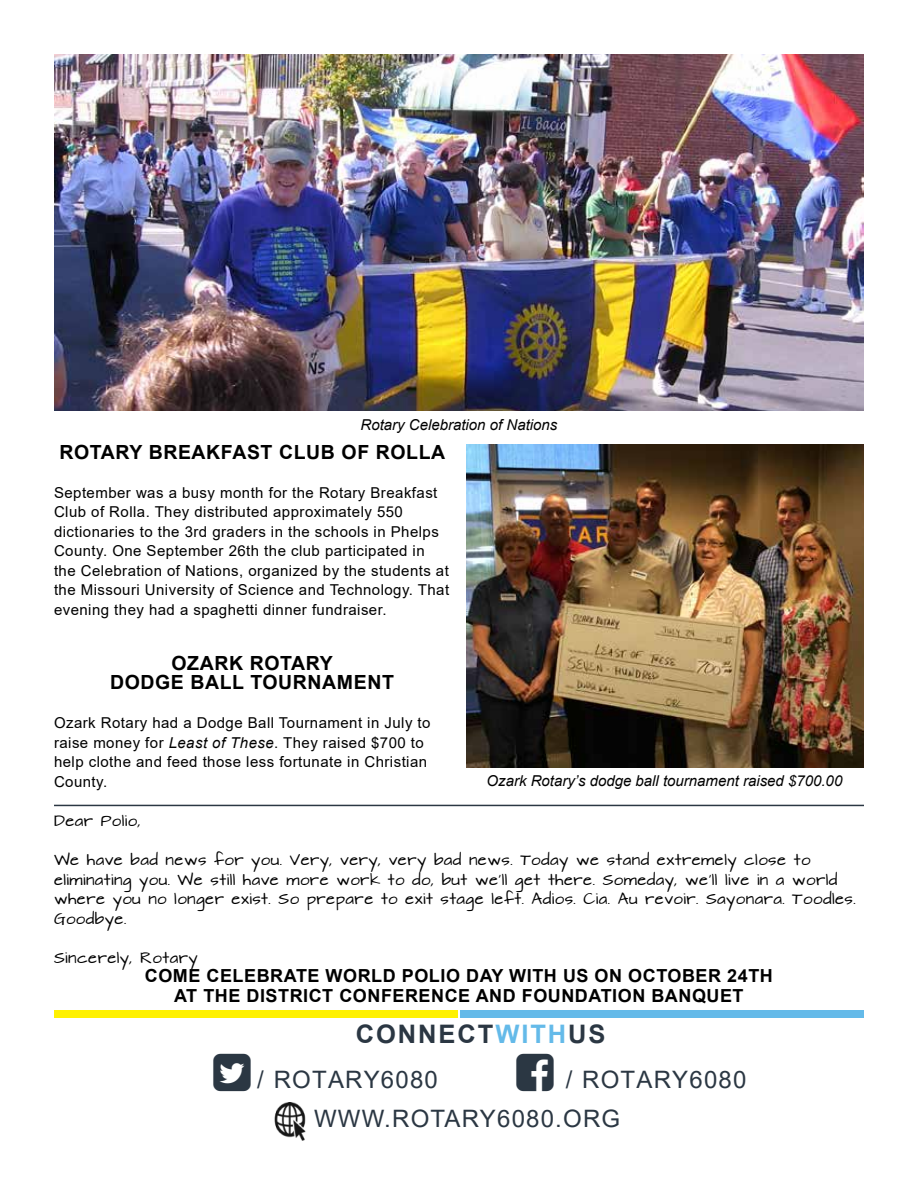
<style>
.page{position:relative;width:918px;height:1188px;background:#fff}
.page>*{position:absolute;margin:0;border:0;box-sizing:border-box;transform-origin:0 0}
.t1{font:700 25.5px "Arial";letter-spacing:.075em;color:#2b3743}
.t2{font:24px/39.3px "Arial";letter-spacing:.05em;color:#2b3743}
.t3{font:700 19.5px/19.5px "Arial";letter-spacing:.03em;color:#000;text-align:center}
.t4{font:700 18px/19.5px "Arial";letter-spacing:.03em;color:#000;text-align:center}
.t5{font:15px/19.5px "Arial";letter-spacing:.03em;color:#000}
.t6{font:italic 15px "Arial";color:#000}
.t7{font:13.5px/19.5px "Architects Daughter";letter-spacing:.03em;color:#000}
.s1{font-style:italic}
.s2{color:#64bae9}
</style>
<div class="page">
<img style="left:466px;top:444px;width:398px;height:324px">
<img style="left:54px;top:54px;width:810px;height:357px">
<hr style="left:54px;top:805px;width:810px;height:1px;background:#2b3743">
<div style="left:54px;top:1010px;width:404px;height:8px;background:#fff101"></div>
<div style="left:460px;top:1010px;width:404px;height:8px;background:#64bae9"></div>
<img style="left:274px;top:1102px;width:32px;height:38px">
<p class="t6" style="left:361px;top:415px;width:198px">Rotary Celebration of Nations</p>
<h3 class="t3" style="left:59px;top:443px;width:388px">ROTARY BREAKFAST CLUB OF ROLLA</h3>
<p class="t5" style="left:54px;top:483px;width:397px">September was a busy month for the Rotary Breakfast Club of Rolla. They distributed approximately 550 dictionaries to the 3rd graders in the schools in Phelps County. One September 26th the club participated in the Celebration of Nations, organized by the students at the Missouri University of Science and Technology. That evening they had a spaghetti dinner fundraiser.</p>
<h3 class="t3" style="left:110px;top:653px;width:285px">OZARK ROTARY<br>DODGE BALL TOURNAMENT</h3>
<p class="t5" style="left:54px;top:713px;width:378px">Ozark Rotary had a Dodge Ball Tournament in July to raise money for <span class="s1">Least of These</span>. They raised $700 to help clothe and feed those less fortunate in Christian County.</p>
<p class="t7" style="left:54px;top:812px;width:88px">Dear Polio,</p>
<p class="t7" style="left:54px;top:851px;width:803px">We have bad news for you. Very, very, very bad news. Today we stand extremely close to eliminating you. We still have more work to do, but we’ll get there. Someday, we’ll live in a world where you no longer exist. So prepare to exit stage left. Adios. Cia. Au revoir. Sayonara. Toodles.<br>Goodbye.</p>
<p class="t7" style="left:54px;top:948px;width:145px">Sincerely, Rotary</p>
<p class="t4" style="left:145px;top:966px;width:630px">COME CELEBRATE WORLD POLIO DAY WITH US ON OCTOBER 24TH<br>AT THE DISTRICT CONFERENCE AND FOUNDATION BANQUET</p>
<p class="t6" style="left:487px;top:771px;width:357px">Ozark Rotary’s dodge ball tournament raised $700.00</p>
<h1 class="t1" style="left:356px;top:1016px;width:251px">CONNECT<span class="s2">WITH</span>US</h1>
<h2 class="t2" style="left:257px;top:1060px;width:182px">/ ROTARY6080</h2>
<h2 class="t2" style="left:314px;top:1060px;width:434px;text-indent:252px">/ ROTARY6080<br>WWW.ROTARY6080.ORG</h2>
</div>
